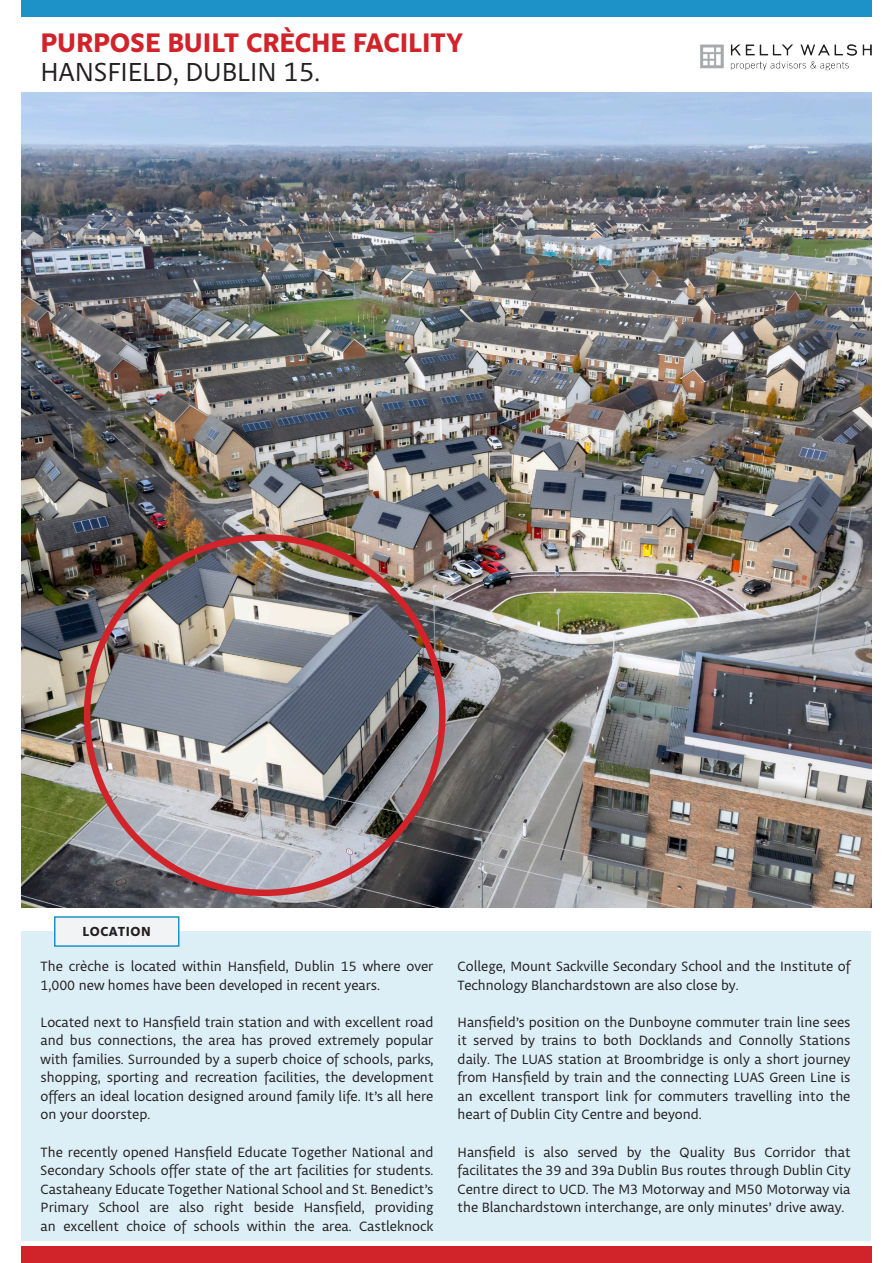
<style>
.page{position:relative;width:893px;height:1263px;background:#fff}
.page>*{position:absolute;margin:0;border:0;box-sizing:border-box;transform-origin:0 0}
.t1{font:700 27.6px "Obliqua Sans";color:#d1232a}
.t2{font:27.6px "Obliqua Sans";color:#231f20}
.t3{font:14.25px/18.6px "Obliqua Sans";color:#231f20;text-align:justify}
.t4{font:700 13.5px "Obliqua Sans";letter-spacing:.04em;color:#231f20}
</style>
<div class="page">
<div style="left:21px;top:0;width:851px;height:16px;background:#1c92c9"></div>
<div style="left:21px;top:1247px;width:851px;height:16px;background:#d1232a"></div>
<div style="left:21px;top:931px;width:850px;height:310px;background:#dceef6"></div>
<img style="left:22px;top:93px;width:850px;height:814px">
<div style="left:54px;top:916px;width:125px;height:31px;background:#f2f3f4;border:2px solid #1c92c9"></div>
<img style="left:700px;top:44px;width:172px;height:27px">
<p class="t1" style="left:41px;top:27px;width:424px">PURPOSE BUILT CRÈCHE FACILITY</p>
<p class="t2" style="left:41px;top:56px;width:281px">HANSFIELD, DUBLIN 15.</p>
<p class="t4" style="left:83px;top:924px;width:70px">LOCATION</p>
<p class="t3" style="left:41px;top:958px;width:394px">The crèche is located within Hansfield, Dublin 15 where over<br>1,000 new homes have been developed in recent years.</p>
<p class="t3" style="left:41px;top:1013px;width:394px">Located next to Hansfield train station and with excellent road and bus connections, the area has proved extremely popular with families. Surrounded by a superb choice of schools, parks, shopping, sporting and recreation facilities, the development offers an ideal location designed around family life. It’s all here on your doorstep.</p>
<p class="t3" style="left:41px;top:1143px;width:394px">The recently opened Hansfield Educate Together National and Secondary Schools offer state of the art facilities for students.<br>Castaheany Educate Together National School and St. Benedict’s Primary School are also right beside Hansfield, providing an excellent choice of schools within the area. Castleknock</p>
<p class="t3" style="left:458px;top:958px;width:394px">College, Mount Sackville Secondary School and the Institute of<br>Technology Blanchardstown are also close by.</p>
<p class="t3" style="left:458px;top:1013px;width:394px">Hansfield’s position on the Dunboyne commuter train line sees it served by trains to both Docklands and Connolly Stations daily. The LUAS station at Broombridge is only a short journey from Hansfield by train and the connecting LUAS Green Line is an excellent transport link for commuters travelling into the heart of Dublin City Centre and beyond.</p>
<p class="t3" style="left:458px;top:1143px;width:394px">Hansfield is also served by the Quality Bus Corridor that facilitates the 39 and 39a Dublin Bus routes through Dublin City Centre direct to UCD. The M3 Motorway and M50 Motorway via the Blanchardstown interchange, are only minutes’ drive away.</p>
</div>
